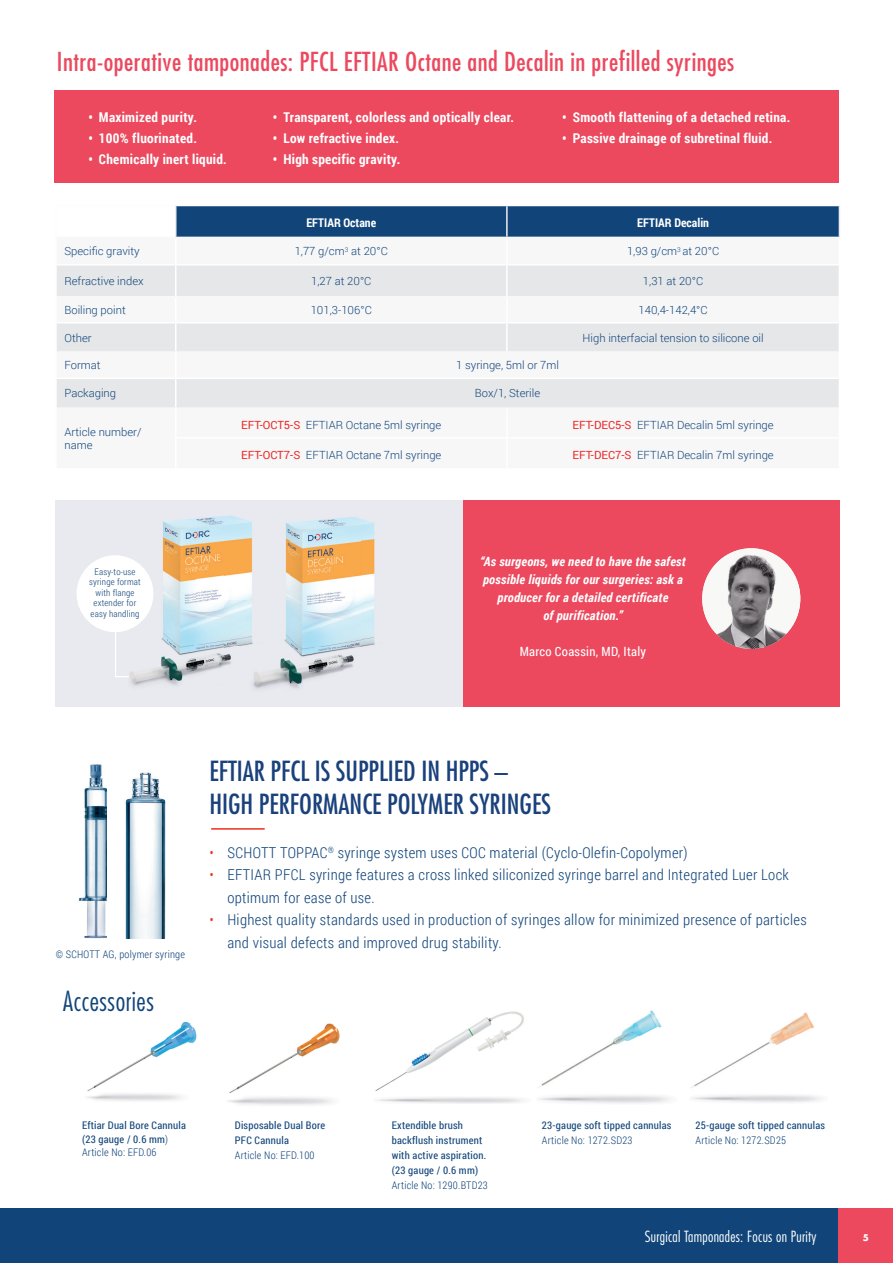
<style>
.page{position:relative;width:893px;height:1263px;background:#fff}
.page>*{position:absolute;margin:0;border:0;box-sizing:border-box;transform-origin:0 0}
.t1{font:condensed 27px/32.4px "Futura";color:#1a417c}
.t2{font:300 condensed 27px "Futura";letter-spacing:.02em;color:#11457a}
.t3{font:condensed 25.5px "Futura";letter-spacing:.02em;color:#ec485e}
.t4{font:300 15px/22.5px "Roboto Condensed";letter-spacing:.02em;color:#11457a}
.t5{font:300 condensed 15px "Futura";letter-spacing:.02em;color:#fff}
.t6{font:700 13.5px "Roboto Condensed";letter-spacing:.02em;color:#fff}
.t7{font:italic 700 12.75px/18px "Roboto Condensed";letter-spacing:.02em;color:#fff;text-align:center}
.t8{font:12.75px "Roboto Condensed";letter-spacing:.02em;color:#fff}
.t9{font:700 12px "Roboto Condensed";color:#fff}
.t10{font:300 11.25px/13.5px "Roboto";color:#11457a}
.t11{font:10.5px/15px "Roboto Condensed";letter-spacing:.02em;color:#11457a}
.t12{font:300 10.5px "Roboto Condensed";letter-spacing:.02em;color:#11457a}
.t13{font:300 9px/10.5px "Roboto Condensed";letter-spacing:.02em;color:#11457a;text-align:center}
.t14{font:700 9px "Futura";color:#fff}
.s1{font-weight:400;color:#ec2928}
.s2{color:#ee3524}
.s3{font-weight:300}
</style>
<div class="page">
<div style="left:0;top:1209px;width:893px;height:54px;background:#11457a"></div>
<div style="left:839px;top:1209px;width:54px;height:54px;background:#ec485e"></div>
<img style="left:87px;top:1021px;width:253px;height:84px">
<img style="left:375px;top:1012px;width:149px;height:92px">
<img style="left:538px;top:1011px;width:132px;height:93px">
<img style="left:690px;top:1012px;width:131px;height:91px">
<div style="left:55px;top:500px;width:410px;height:206px;background:#e9e9f0"></div>
<img style="left:162px;top:516px;width:199px;height:40px">
<img style="left:108px;top:554px;width:117px;height:132px">
<img style="left:361px;top:519px;width:14px;height:128px">
<img style="left:290px;top:556px;width:71px;height:91px">
<img style="left:290px;top:647px;width:67px;height:41px">
<img style="left:225px;top:515px;width:65px;height:174px">
<div style="left:463px;top:500px;width:376px;height:206px;background:#ec485e"></div>
<img style="left:209px;top:1021px;width:15px;height:84px">
<svg style="left:114px;top:629px;width:16px;height:49px"></svg>
<div style="left:77px;top:555px;width:76px;height:77px;background:#fff;border-radius:50%"></div>
<img style="left:79px;top:764px;width:58px;height:175px">
<img style="left:107px;top:764px;width:59px;height:174px">
<hr style="left:211px;top:828px;width:54px;height:2px;background:#ef3825">
<svg style="left:57px;top:265px;width:782px;height:142px;fill:#e6e7e9"></svg>
<div style="left:176px;top:206px;width:663px;height:31px;background:#11457a"></div>
<hr style="left:175px;top:265px;width:1px;height:31px;background:#fff">
<hr style="left:506px;top:265px;width:2px;height:31px;background:#fff">
<hr style="left:175px;top:206px;width:1px;height:31px;background:#ececee">
<hr style="left:506px;top:206px;width:2px;height:31px;background:#ececee">
<hr style="left:839px;top:206px;width:1px;height:31px;background:#ececee">
<hr style="left:55px;top:237px;width:121px;height:1px;background:#f8f8f7">
<hr style="left:176px;top:237px;width:331px;height:1px;background:#f8f8f7">
<hr style="left:507px;top:237px;width:333px;height:1px;background:#f8f8f7">
<hr style="left:57px;top:296px;width:119px;height:1px;background:#f8f8f7">
<hr style="left:176px;top:296px;width:331px;height:1px;background:#f8f8f7">
<hr style="left:507px;top:296px;width:332px;height:1px;background:#f8f8f7">
<hr style="left:506px;top:297px;width:2px;height:25px;background:#fff">
<hr style="left:55px;top:322px;width:121px;height:1px;background:#fff">
<hr style="left:176px;top:322px;width:331px;height:1px;background:#fff">
<hr style="left:507px;top:322px;width:333px;height:1px;background:#fff">
<hr style="left:506px;top:323px;width:2px;height:28px;background:#fff">
<hr style="left:57px;top:351px;width:119px;height:2px;background:#f8f8f7">
<hr style="left:176px;top:351px;width:331px;height:2px;background:#f8f8f7">
<hr style="left:507px;top:351px;width:332px;height:2px;background:#f8f8f7">
<hr style="left:55px;top:378px;width:121px;height:1px;background:#fff">
<hr style="left:176px;top:378px;width:331px;height:1px;background:#fff">
<hr style="left:507px;top:378px;width:333px;height:1px;background:#fff">
<hr style="left:57px;top:407px;width:119px;height:2px;background:#f8f8f7">
<hr style="left:176px;top:407px;width:331px;height:2px;background:#f8f8f7">
<hr style="left:507px;top:407px;width:332px;height:2px;background:#f8f8f7">
<svg style="left:175px;top:297px;width:1px;height:110px"></svg>
<hr style="left:0;top:73px;width:1px;height:379px;background:#f8f8f7">
<hr style="left:0;top:830px;width:1px;height:379px;background:#f8f8f7">
<div style="left:54px;top:91px;width:785px;height:92px;background:#ec485e"></div>
<hr style="left:0;top:0;width:1px;height:73px;background:#ec485e">
<img style="left:702px;top:548px;width:98px;height:101px">
<h2 class="t3" style="left:57px;top:46px;width:679px">Intra-operative tamponades: PFCL EFTIAR Octane and Decalin in prefilled syringes</h2>
<p class="t6" style="left:88px;top:108px;width:110px">• Maximized purity.</p>
<p class="t6" style="left:88px;top:129px;width:110px">• 100% fluorinated.</p>
<p class="t6" style="left:88px;top:150px;width:140px">• Chemically inert liquid.</p>
<p class="t6" style="left:273px;top:108px;width:243px">• Transparent, colorless and optically clear.</p>
<p class="t6" style="left:273px;top:129px;width:128px">• Low refractive index.</p>
<p class="t6" style="left:273px;top:150px;width:129px">• High specific gravity.</p>
<p class="t6" style="left:562px;top:108px;width:230px">• Smooth flattening of a detached retina.</p>
<p class="t6" style="left:562px;top:129px;width:212px">• Passive drainage of subretinal fluid.</p>
<p class="t9" style="left:306px;top:214px;width:71px">EFTIAR Octane</p>
<p class="t9" style="left:637px;top:214px;width:73px">EFTIAR Decalin</p>
<p class="t10" style="left:64px;top:244px;width:77px">Specific gravity</p>
<p class="t10" style="left:295px;top:244px;width:95px">1,77 g/cm<sup>3</sup> at 20°C</p>
<p class="t10" style="left:627px;top:244px;width:94px">1,93 g/cm<sup>3</sup> at 20°C</p>
<p class="t10" style="left:64px;top:274px;width:81px">Refractive index</p>
<p class="t10" style="left:311px;top:274px;width:62px">1,27 at 20°C</p>
<p class="t10" style="left:643px;top:274px;width:62px">1,31 at 20°C</p>
<p class="t10" style="left:64px;top:303px;width:63px">Boiling point</p>
<p class="t10" style="left:311px;top:303px;width:63px">101,3-106°C</p>
<p class="t10" style="left:639px;top:303px;width:71px">140,4-142,4°C</p>
<p class="t10" style="left:64px;top:330px;width:29px">Other</p>
<p class="t10" style="left:583px;top:330px;width:183px">High interfacial tension to silicone oil</p>
<p class="t10" style="left:64px;top:358px;width:38px">Format</p>
<p class="t10" style="left:456px;top:358px;width:104px">1 syringe, 5ml or 7ml</p>
<p class="t10" style="left:64px;top:386px;width:53px">Packaging</p>
<p class="t10" style="left:475px;top:386px;width:67px">Box/1, Sterile</p>
<p class="t10" style="left:64px;top:425px;width:79px">Article number/ name</p>
<p class="t10" style="left:241px;top:418px;width:201px"><span class="s1">EFT-OCT5-S</span> EFTIAR Octane 5ml syringe</p>
<p class="t10" style="left:573px;top:418px;width:203px"><span class="s1">EFT-DEC5-S</span> EFTIAR Decalin 5ml syringe</p>
<p class="t10" style="left:241px;top:448px;width:202px"><span class="s1">EFT-OCT7-S</span> EFTIAR Octane 7ml syringe</p>
<p class="t10" style="left:573px;top:448px;width:203px"><span class="s1">EFT-DEC7-S</span> EFTIAR Decalin 7ml syringe</p>
<p class="t13" style="left:89px;top:566px;width:53px">Easy-to-use syringe format with flange extender for easy handling</p>
<p class="t7" style="left:480px;top:552px;width:207px">“As surgeons, we need to have the safest possible liquids for our surgeries: ask a producer for a detailed certificate<br>of purification.”</p>
<p class="t8" style="left:520px;top:643px;width:128px">Marco Coassin, MD, Italy</p>
<p class="t12" style="left:56px;top:947px;width:131px">© SCHOTT AG, polymer syringe</p>
<h1 class="t2" style="left:63px;top:984px;width:92px">Accessories</h1>
<h1 class="t1" style="left:209px;top:755px;width:343px">EFTIAR PFCL IS SUPPLIED IN HPPS –<br>HIGH PERFORMANCE POLYMER SYRINGES</h1>
<h3 class="t4" style="left:209px;top:841px;width:480px"><span class="s2">•</span> SCHOTT TOPPAC<sup>®</sup> syringe system uses COC material (Cyclo-Olefin-Copolymer)</h3>
<h3 class="t4" style="left:227px;top:863px;width:563px;text-indent:-18px"><span class="s2">•</span> EFTIAR PFCL syringe features a cross linked siliconized syringe barrel and Integrated Luer Lock optimum for ease of use.</h3>
<h3 class="t4" style="left:227px;top:908px;width:581px;text-indent:-18px"><span class="s2">•</span> Highest quality standards used in production of syringes allow for minimized presence of particles and visual defects and improved drug stability.</h3>
<p class="t11" style="left:82px;top:1118px;width:105px;line-height:13.5px">Eftiar Dual Bore Cannula (23 gauge / 0.6 mm<span class="s3">)<br>Article No: EFD.06</span></p>
<p class="t11" style="left:235px;top:1117px;width:92px">Disposable Dual Bore<br>PFC Cannula</p>
<p class="t12" style="left:235px;top:1148px;width:81px">Article No: EFD.100</p>
<p class="t11" style="left:392px;top:1117px;width:96px">Extendible brush backflush instrument with active aspiration. (23 gauge / 0.6 mm)</p>
<p class="t12" style="left:392px;top:1178px;width:98px">Article No: 1290.BTD23</p>
<p class="t11" style="left:542px;top:1117px;width:131px">23-gauge soft tipped cannulas</p>
<p class="t12" style="left:542px;top:1133px;width:92px">Article No: 1272.SD23</p>
<p class="t11" style="left:696px;top:1117px;width:131px">25-gauge soft tipped cannulas</p>
<p class="t12" style="left:696px;top:1133px;width:92px">Article No: 1272.SD25</p>
<h3 class="t5" style="left:645px;top:1227px;width:173px">Surgical Tamponades: Focus on Purity</h3>
<p class="t14" style="left:863px;top:1231px;width:8px">5</p>
</div>
